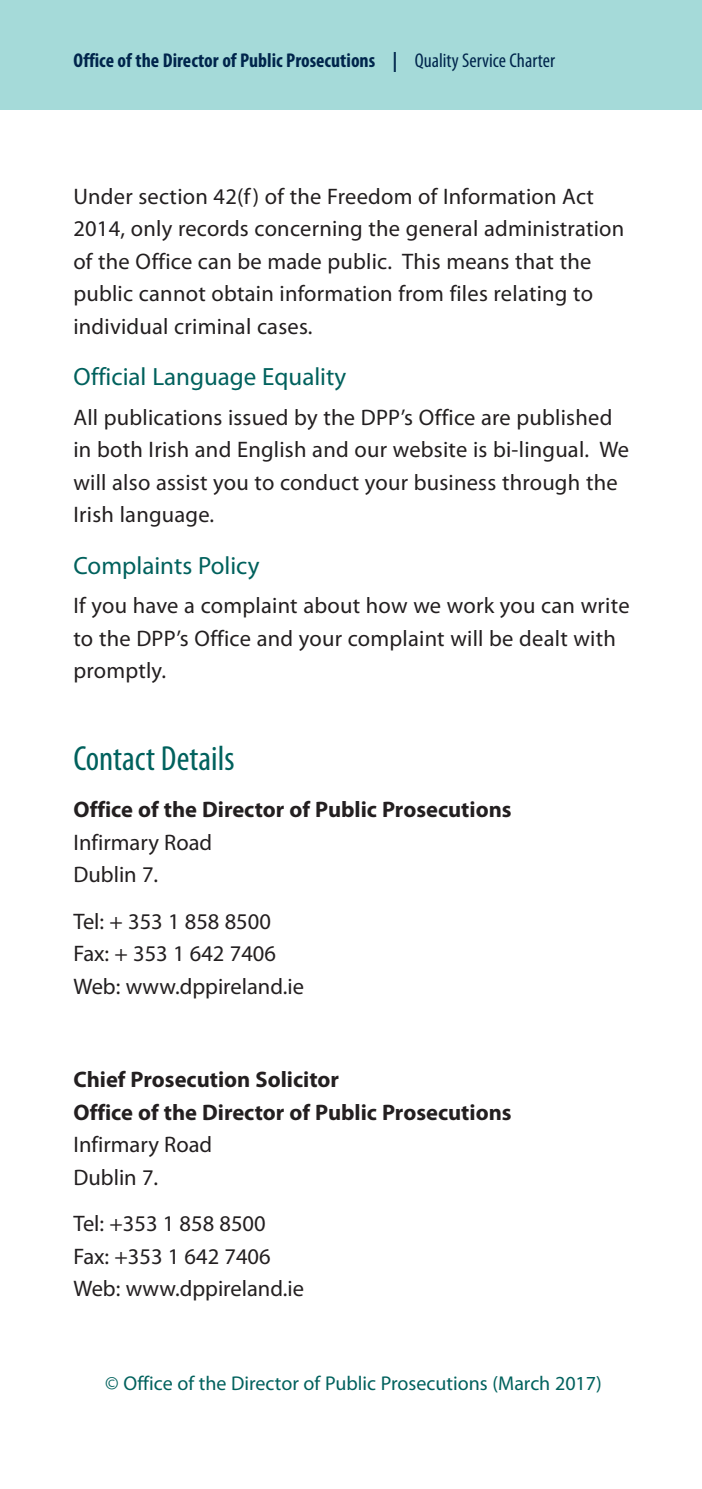
<style>
.page{position:relative;width:702px;height:1489px;background:#fff}
.page>*{position:absolute;margin:0;border:0;box-sizing:border-box;transform-origin:0 0}
.t1{font:condensed 35px "Myriad Pro";color:#00615d}
.t2{font:25px "Myriad Pro";color:#00615d}
.t3{font:22.5px/32.5px "Myriad Pro";letter-spacing:.01em;color:#231f20}
.t4{font:700 22.5px/32.5px "Myriad Pro";color:#231f20}
.t5{font:700 condensed 20px "Myriad Pro";color:#00254c}
.t6{font:20px "Myriad Pro";color:#00615d}
.s1{font-weight:400}
</style>
<div class="page">
<div style="left:0;top:0;width:702px;height:110px;background:#a5dad9"></div>
<p class="t5" style="left:73px;top:48px;width:483px">Office of the Director of Public Prosecutions | <span class="s1">Quality Service Charter</span></p>
<p class="t3" style="left:73px;top:179px;width:552px">Under section 42(f) of the Freedom of Information Act 2014, only records concerning the general administration of the Office can be made public. This means that the public cannot obtain information from files relating to individual criminal cases.</p>
<p class="t2" style="left:73px;top:361px;width:274px">Official Language Equality</p>
<p class="t3" style="left:73px;top:400px;width:557px">All publications issued by the DPP’s Office are published in both Irish and English and our website is bi-lingual. We will also assist you to conduct your business through the Irish language.</p>
<p class="t2" style="left:73px;top:549px;width:188px">Complaints Policy</p>
<p class="t3" style="left:73px;top:589px;width:557px">If you have a complaint about how we work you can write to the DPP’s Office and your complaint will be dealt with promptly.</p>
<h1 class="t1" style="left:73px;top:737px;width:163px">Contact Details</h1>
<p class="t4" style="left:73px;top:792px;width:440px">Office of the Director of Public Prosecutions</p>
<p class="t3" style="left:73px;top:825px;width:140px">Infirmary Road<br>Dublin 7.</p>
<p class="t3" style="left:73px;top:904px;width:232px">Tel: + 353 1 858 8500<br>Fax: + 353 1 642 7406<br>Web: www.dppireland.ie</p>
<p class="t4" style="left:73px;top:1062px;width:440px">Chief Prosecution Solicitor<br>Office of the Director of Public Prosecutions</p>
<p class="t3" style="left:73px;top:1127px;width:140px">Infirmary Road<br>Dublin 7.</p>
<p class="t3" style="left:73px;top:1207px;width:232px">Tel: +353 1 858 8500<br>Fax: +353 1 642 7406<br>Web: www.dppireland.ie</p>
<p class="t6" style="left:105px;top:1371px;width:498px">© Office of the Director of Public Prosecutions (March 2017)</p>
</div>
